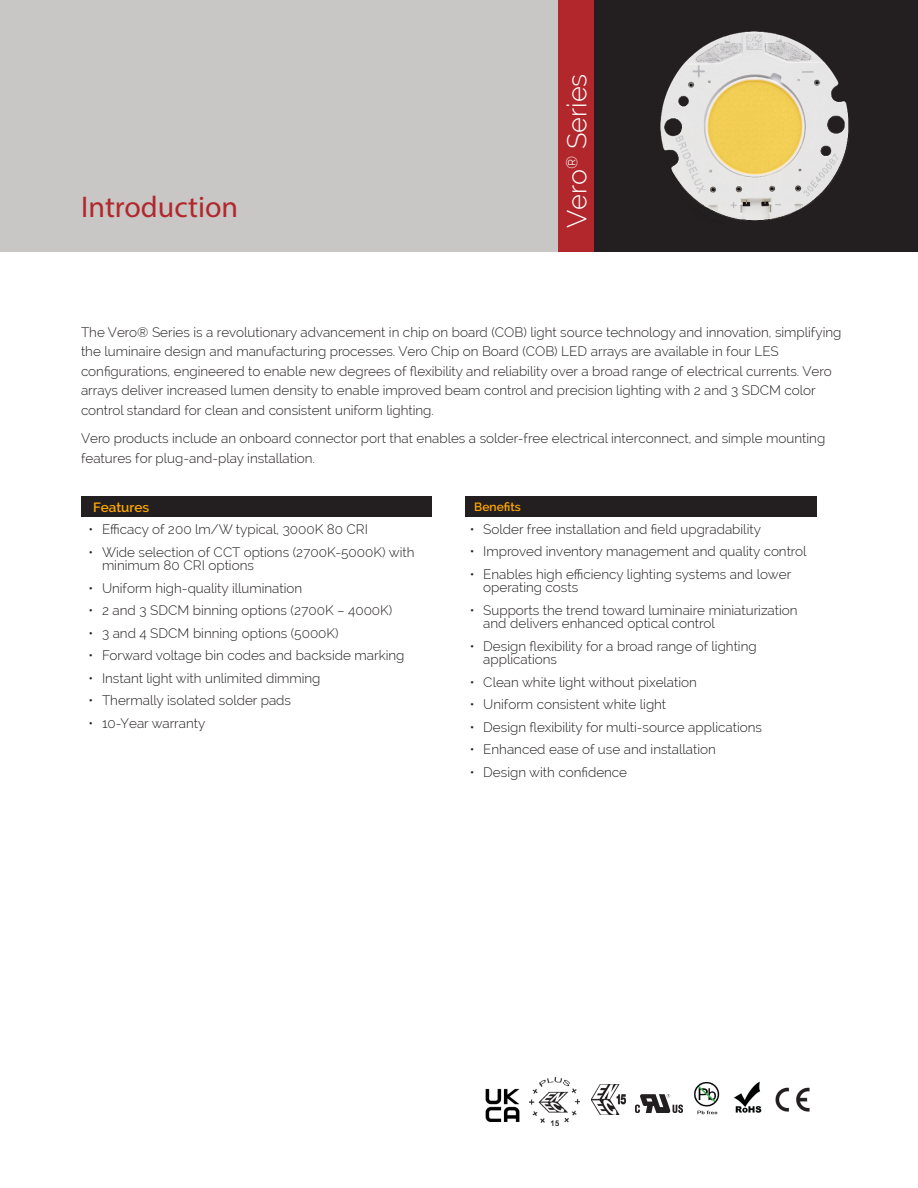
<style>
.page{position:relative;width:918px;height:1188px;background:#fff}
.page>*{position:absolute;margin:0;border:0;box-sizing:border-box;transform-origin:0 0}
.section_header{font:30px "Myriad Pro";color:#b1272c}
.section_header-2{font:300 27px "Raleway";color:#fff}
.main_text_block{font:300 13.5px/19.5px "Raleway";color:#231f20}
.main_text_block-2{font:600 13.5px "Raleway";color:#ffa700}
.main_text_block-3{font:600 12px "Raleway";color:#ffa700}
</style>
<div class="page">
<div style="left:0;top:0;width:918px;height:252px;background:#c8c7c6"></div>
<div style="left:558px;top:0;width:36px;height:252px;background:#b1272c"></div>
<div style="left:81px;top:496px;width:351px;height:21px;background:#231f20"></div>
<div style="left:465px;top:496px;width:351px;height:21px;background:#231f20"></div>
<div style="left:594px;top:0;width:324px;height:252px;background:#231f20"></div>
<img style="left:660px;top:31px;width:189px;height:190px">
<img style="left:775px;top:1087px;width:35px;height:25px">
<img style="left:733px;top:1081px;width:29px;height:32px">
<img style="left:695px;top:1083px;width:25px;height:32px">
<img style="left:636px;top:1095px;width:46px;height:17px">
<img style="left:591px;top:1084px;width:34px;height:31px">
<img style="left:529px;top:1077px;width:51px;height:48px">
<img style="left:485px;top:1088px;width:35px;height:34px">
<p class="section_header" style="left:81px;top:189px;width:159px">Introduction</p>
<p class="section_header-2" style="left:561px;top:228px;width:156px;rotate:-90deg">Vero<sup>®</sup> Series</p>
<p class="main_text_block" style="left:81px;top:322px;width:762px">The Vero® Series is a revolutionary advancement in chip on board (COB) light source technology and innovation, simplifying the luminaire design and manufacturing processes. Vero Chip on Board (COB) LED arrays are available in four LES configurations, engineered to enable new degrees of flexibility and reliability over a broad range of electrical currents. Vero arrays deliver increased lumen density to enable improved beam control and precision lighting with 2 and 3 SDCM color control standard for clean and consistent uniform lighting.</p>
<p class="main_text_block" style="left:81px;top:429px;width:746px">Vero products include an onboard connector port that enables a solder-free electrical interconnect, and simple mounting features for plug-and-play installation.</p>
<p class="main_text_block-2" style="left:93px;top:499px;width:58px">Features</p>
<p class="main_text_block" style="left:88px;top:520px;width:281px">• Efficacy of 200 lm/W typical, 3000K 80 CRI</p>
<p class="main_text_block" style="left:102px;top:545px;width:314px;line-height:13.5px;text-indent:-14px">• Wide selection of CCT options (2700K-5000K) with minimum 80 CRI options</p>
<p class="main_text_block" style="left:88px;top:578px;width:215px">• Uniform high-quality illumination</p>
<p class="main_text_block" style="left:88px;top:601px;width:305px">• 2 and 3 SDCM binning options (2700K – 4000K)</p>
<p class="main_text_block" style="left:88px;top:623px;width:252px">• 3 and 4 SDCM binning options (5000K)</p>
<p class="main_text_block" style="left:88px;top:646px;width:318px">• Forward voltage bin codes and backside marking</p>
<p class="main_text_block" style="left:88px;top:668px;width:233px">• Instant light with unlimited dimming</p>
<p class="main_text_block" style="left:88px;top:691px;width:204px">• Thermally isolated solder pads</p>
<p class="main_text_block" style="left:88px;top:713px;width:118px">• 10-Year warranty</p>
<p class="main_text_block-3" style="left:474px;top:500px;width:48px">Benefits</p>
<p class="main_text_block" style="left:470px;top:519px;width:293px">• Solder free installation and field upgradability</p>
<p class="main_text_block" style="left:470px;top:542px;width:338px">• Improved inventory management and quality control</p>
<p class="main_text_block" style="left:483px;top:567px;width:309px;line-height:13.5px;text-indent:-14px">• Enables high efficiency lighting systems and lower operating costs</p>
<p class="main_text_block" style="left:483px;top:603px;width:316px;line-height:13.5px;text-indent:-14px">• Supports the trend toward luminaire miniaturization and delivers enhanced optical control</p>
<p class="main_text_block" style="left:483px;top:639px;width:275px;line-height:13.5px;text-indent:-14px">• Design flexibility for a broad range of lighting applications</p>
<p class="main_text_block" style="left:470px;top:672px;width:229px">• Clean white light without pixelation</p>
<p class="main_text_block" style="left:470px;top:695px;width:198px">• Uniform consistent white light</p>
<p class="main_text_block" style="left:470px;top:717px;width:294px">• Design flexibility for multi-source applications</p>
<p class="main_text_block" style="left:470px;top:740px;width:248px">• Enhanced ease of use and installation</p>
<p class="main_text_block" style="left:470px;top:762px;width:159px">• Design with confidence</p>
</div>
